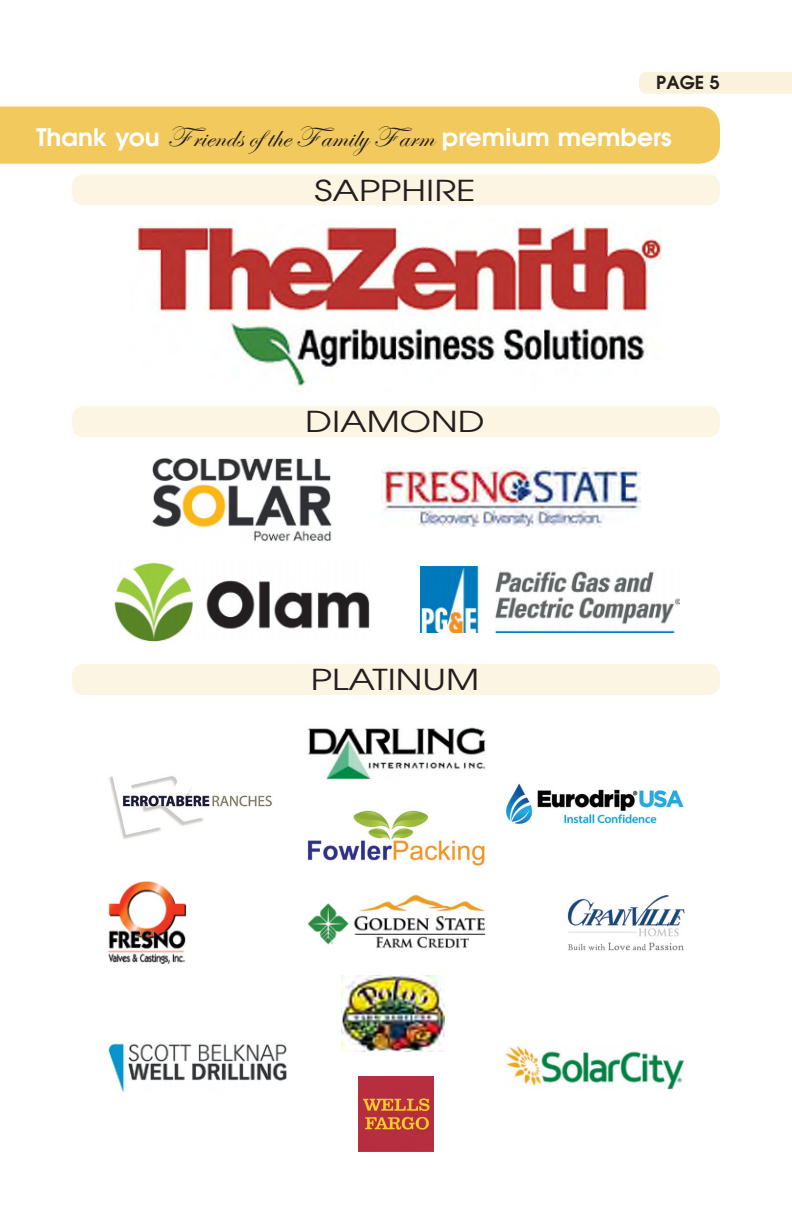
<style>
.page{position:relative;width:792px;height:1224px;background:#fff}
.page>*{position:absolute;margin:0;border:0;box-sizing:border-box;transform-origin:0 0}
.t1{font:28.6px "Avian";color:#231f20;scale:1.25 1}
.t2{font:700 24px "Avian";color:#fff;scale:1.04 1}
.t3{font:700 18px "Avian";color:#231f20}
.s1{font-family:"Edwardian Script ITC";font-weight:400;font-size:30px;color:#231f20}
</style>
<div class="page">
<div style="left:639px;top:72px;width:153px;height:22px;background:#fbf2db"></div>
<div style="left:72px;top:174px;width:648px;height:31px;background:#fcf5e3;border-radius:12px"></div>
<div style="left:72px;top:406px;width:648px;height:31px;background:#fcf5e3;border-radius:12px"></div>
<div style="left:72px;top:664px;width:648px;height:31px;background:#fcf5e3;border-radius:12px"></div>
<img style="left:137px;top:224px;width:525px;height:164px">
<img style="left:308px;top:727px;width:178px;height:53px">
<img style="left:307px;top:810px;width:178px;height:56px">
<img style="left:505px;top:784px;width:179px;height:40px">
<img style="left:109px;top:776px;width:163px;height:63px">
<img style="left:567px;top:894px;width:117px;height:57px">
<img style="left:108px;top:881px;width:78px;height:83px">
<img style="left:307px;top:894px;width:179px;height:55px">
<img style="left:342px;top:975px;width:103px;height:76px">
<img style="left:358px;top:1076px;width:76px;height:76px">
<img style="left:505px;top:1046px;width:179px;height:44px">
<img style="left:108px;top:1043px;width:179px;height:49px">
<img style="left:381px;top:468px;width:260px;height:59px">
<img style="left:152px;top:458px;width:180px;height:84px">
<img style="left:420px;top:567px;width:260px;height:65px">
<img style="left:114px;top:562px;width:256px;height:80px">
<div style="left:0;top:107px;width:720px;height:57px;background:#f2c95c"></div>
<p class="t3" style="left:656px;top:73px;width:65px">Page 5</p>
<p class="t2" style="left:36px;top:124px;width:613px">Thank you <span class="s1">Friends ofthe Family Farm</span> premium members</p>
<p class="t1" style="left:314px;top:176px;width:130px">SAPPHIRE</p>
<p class="t1" style="left:305px;top:408px;width:145px">DIAMOND</p>
<p class="t1" style="left:311px;top:666px;width:136px">PLATINUM</p>
</div>
